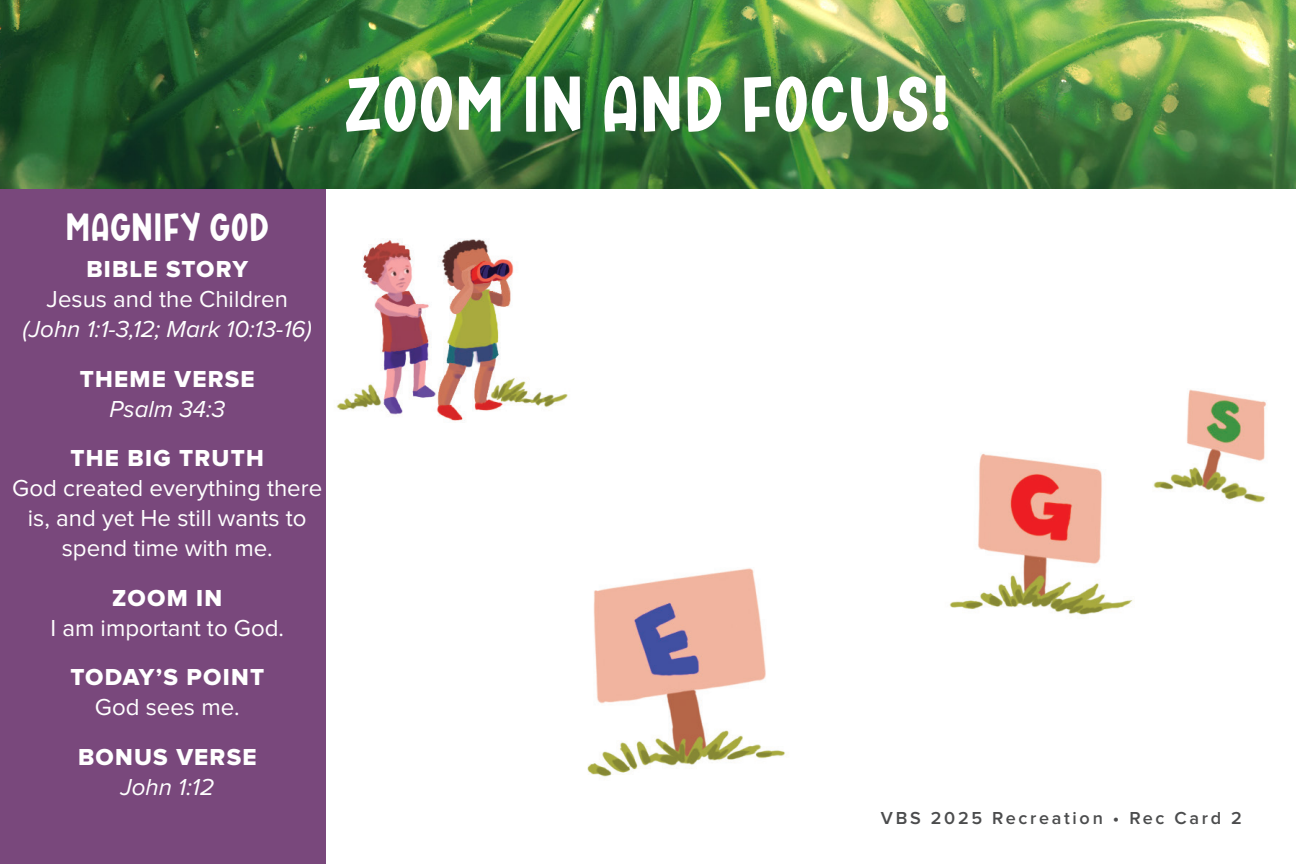
<style>
.page{position:relative;width:1296px;height:864px;background:#fff}
.page>*{position:absolute;margin:0;border:0;box-sizing:border-box;transform-origin:0 0}
.head_theme{font:78px "DTC Water Floatie";letter-spacing:.02em;color:#fff}
.head_sidebar{font:39px "DTC Water Floatie";letter-spacing:.03em;color:#fff}
.body_sidebar{font:24px/30px "Proxima Nova";color:#fff;text-align:center}
.body_sidebar-2{font:italic 24px/30px "Proxima Nova";color:#fff;text-align:center}
.subhead_sidebar{font:24px "Proxima Nova Extrabld";letter-spacing:.05em;color:#fff}
.t1{font:600 18px "Proxima Nova";letter-spacing:.15em;color:#4b4c4d}
.s1{font-style:normal}
</style>
<div class="page">
<div style="left:0;top:189px;width:326px;height:675px;background:#79487c"></div>
<img style="left:336px;top:239px;width:930px;height:538px">
<img style="left:0;top:0;width:1296px;height:189px">
<p class="head_theme" style="left:345px;top:50px;width:607px">ZOOM IN AND FOCUS!</p>
<p class="head_sidebar" style="left:66px;top:201px;width:204px">MAGNIFY GOD</p>
<p class="subhead_sidebar" style="left:86px;top:256px;width:163px">BIBLE STORY</p>
<p class="body_sidebar-2" style="left:23px;top:283px;width:290px"><span class="s1">Jesus and the Children </span>(John 1:1-3,12; Mark 10:13-16)</p>
<p class="subhead_sidebar" style="left:80px;top:365px;width:176px">THEME VERSE</p>
<p class="body_sidebar-2" style="left:109px;top:393px;width:117px">Psalm 34:3</p>
<p class="subhead_sidebar" style="left:71px;top:445px;width:195px">THE BIG TRUTH</p>
<p class="body_sidebar" style="left:12px;top:474px;width:311px">God created everything there is, and yet He still wants to spend time with me.</p>
<p class="subhead_sidebar" style="left:112px;top:584px;width:111px">ZOOM IN</p>
<p class="body_sidebar" style="left:50px;top:613px;width:235px">I am important to God.</p>
<p class="subhead_sidebar" style="left:70px;top:664px;width:195px">TODAY’S POINT</p>
<p class="body_sidebar" style="left:95px;top:693px;width:146px">God sees me.</p>
<p class="subhead_sidebar" style="left:78px;top:743px;width:180px">BONUS VERSE</p>
<p class="body_sidebar-2" style="left:120px;top:771px;width:95px">John 1:12</p>
<p class="t1" style="left:881px;top:808px;width:363px">VBS 2025 Recreation • Rec Card 2</p>
</div>
